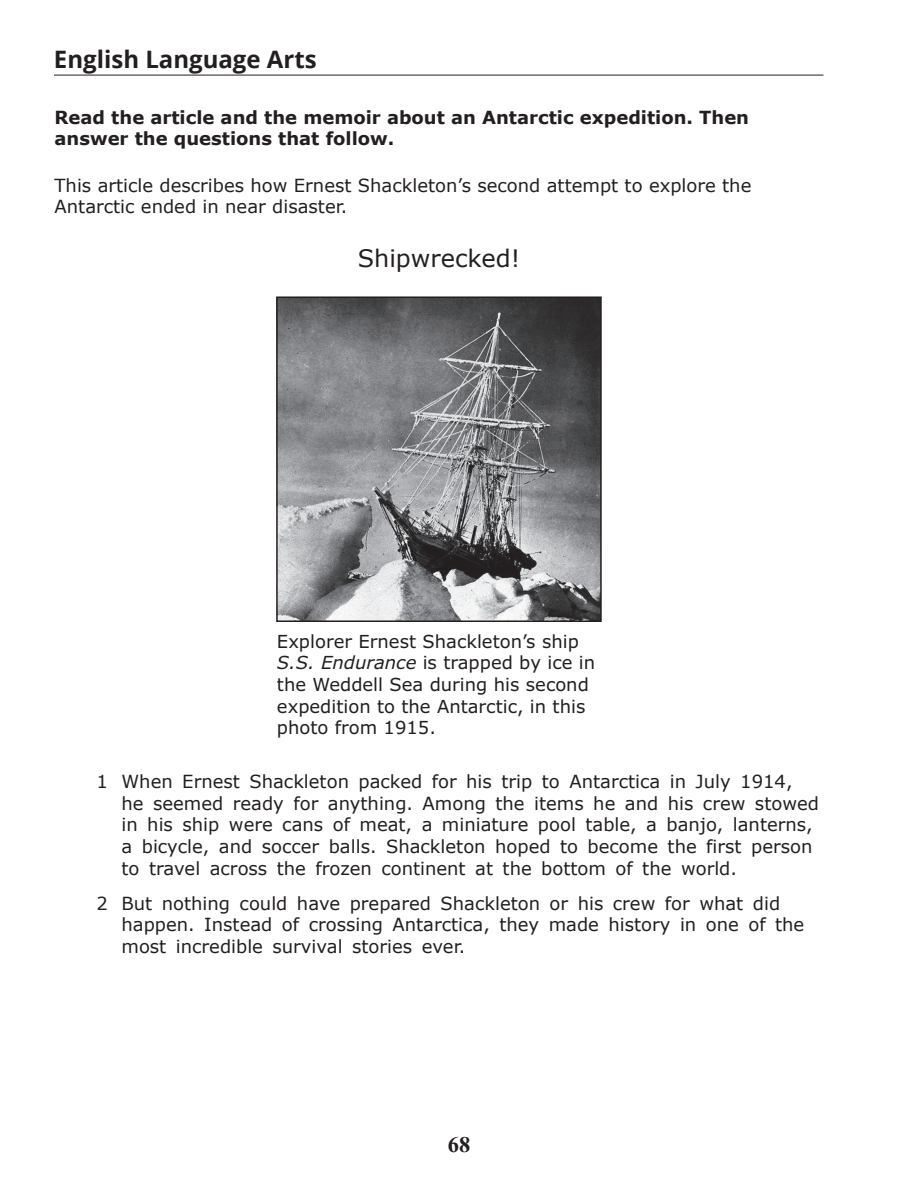
<style>
.page{position:relative;width:918px;height:1188px;background:#fff}
.page>*{position:absolute;margin:0;border:0;box-sizing:border-box;transform-origin:0 0}
.t1{font:700 24px "Open Sans";color:#231f20}
.t2{font:24px "Verdana";color:#231f20}
.t3{font:700 22.5px "Times New Roman";color:#231f20}
.passage_directions{font:18px/21.6px "Verdana";color:#231f20}
.Directions_above_pas{font:700 18px/21.6px "Verdana";color:#231f20}
.s1{font-style:italic}
</style>
<div class="page">
<hr style="left:54px;top:75px;width:769px;height:1px;background:#231f20">
<img style="left:279px;top:299px;width:320px;height:320px">
<div style="left:276px;top:296px;width:326px;height:326px;border:2px solid #231f20"></div>
<h1 class="t1" style="left:54px;top:42px;width:264px">English Language Arts</h1>
<p class="Directions_above_pas" style="left:55px;top:106px;width:696px">Read the article and the memoir about an Antarctic expedition. Then answer the questions that follow.</p>
<p class="passage_directions" style="left:55px;top:174px;width:698px">This article describes how Ernest Shackleton’s second attempt to explore the<br>Antarctic ended in near disaster.</p>
<p class="t2" style="left:358px;top:243px;width:164px">Shipwrecked!</p>
<p class="passage_directions" style="left:277px;top:630px;width:320px">Explorer Ernest Shackleton’s ship<br><span class="s1">S.S. Endurance</span> is trapped by ice in the Weddell Sea during his second expedition to the Antarctic, in this photo from 1915.</p>
<p class="passage_directions" style="left:122px;top:770px;width:699px;text-indent:-25px">1 When Ernest Shackleton packed for his trip to Antarctica in July 1914, he seemed ready for anything. Among the items he and his crew stowed in his ship were cans of meat, a miniature pool table, a banjo, lanterns, a bicycle, and soccer balls. Shackleton hoped to become the first person to travel across the frozen continent at the bottom of the world.</p>
<p class="passage_directions" style="left:122px;top:892px;width:684px;text-indent:-25px">2 But nothing could have prepared Shackleton or his crew for what did happen. Instead of crossing Antarctica, they made history in one of the most incredible survival stories ever.</p>
<p class="t3" style="left:448px;top:1132px;width:24px">68</p>
</div>
